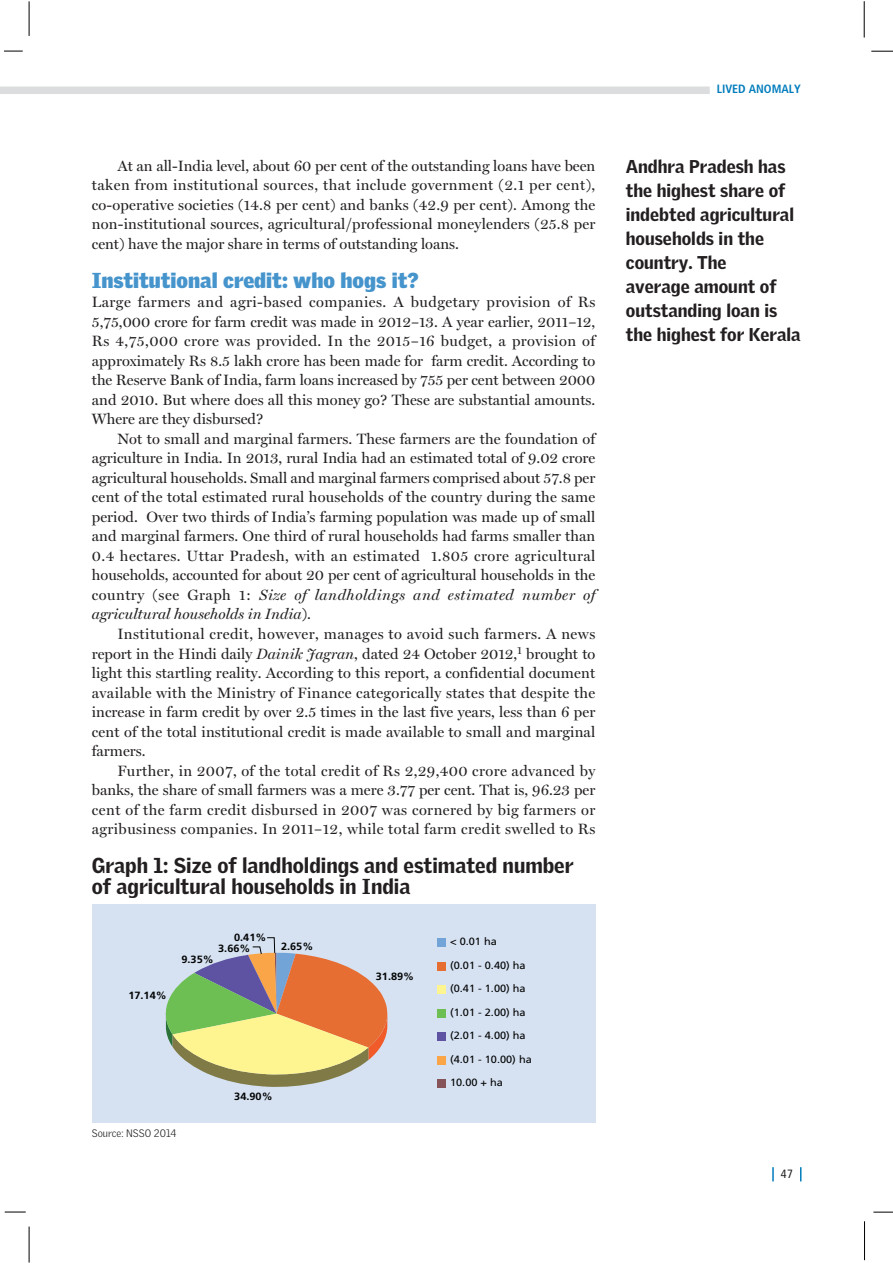
<style>
.page{position:relative;width:893px;height:1263px;background:#fff}
.page>*{position:absolute;margin:0;border:0;box-sizing:border-box;transform-origin:0 0}
.t1{font:900 21px/21px "Griffith Gothic";color:#231f20}
.t2{font:900 21px "Griffith Gothic";color:#4694cc}
.t3{font:900 18px/24px "Griffith Gothic";color:#231f20}
.t4{font:15px/19.5px "Miller Display";letter-spacing:.005em;color:#231f20;text-align:justify}
.t5{font:700 condensed 12px "Frutiger";color:#007cbc}
.t6{font:condensed 12px "Frutiger";color:#231f20}
.t7{font:10.5px "Frutiger";color:#020303;scale:1.04 1}
.t8{font:700 10.5px "Frutiger";color:#020303;scale:1.04 1}
.t9{font:300 10.5px "Griffith Gothic";color:#231f20}
.s1{font-style:italic}
</style>
<div class="page">
<div style="left:92px;top:904px;width:503px;height:219px;background:#d6e2f2"></div>
<svg style="left:165px;top:937px;width:223px;height:150px"></svg>
<div style="left:437px;top:938px;width:9px;height:9px;background:#73a4d8"></div>
<div style="left:437px;top:962px;width:9px;height:8px;background:#e76e33"></div>
<div style="left:437px;top:985px;width:9px;height:9px;background:#fef490"></div>
<div style="left:437px;top:1009px;width:9px;height:8px;background:#6dbf54"></div>
<div style="left:437px;top:1032px;width:9px;height:9px;background:#5e53a3"></div>
<div style="left:437px;top:1056px;width:9px;height:8px;background:#faa648"></div>
<div style="left:437px;top:1079px;width:9px;height:9px;background:#865458"></div>
<div style="left:0;top:86px;width:710px;height:8px;background:#dcddde"></div>
<svg style="left:800px;top:1167px;width:1px;height:14px"></svg>
<svg style="left:772px;top:1167px;width:2px;height:14px"></svg>
<hr style="left:864px;top:1px;width:1px;height:37px;background:#000">
<svg style="left:871px;top:51px;width:21px;height:1px"></svg>
<hr style="left:864px;top:1221px;width:1px;height:39px;background:#000">
<svg style="left:873px;top:1212px;width:19px;height:1px"></svg>
<hr style="left:29px;top:1226px;width:1px;height:36px;background:#000">
<svg style="left:5px;top:1212px;width:21px;height:1px"></svg>
<hr style="left:29px;top:1px;width:1px;height:35px;background:#000">
<svg style="left:4px;top:51px;width:19px;height:1px"></svg>
<p class="t4" style="left:92px;top:157px;width:505px;text-indent:26px">At an all-India level, about 60 per cent of the outstanding loans have been taken from institutional sources, that include government (2.1 per cent), co-operative societies (14.8 per cent) and banks (42.9 per cent). Among the non-institutional sources, agricultural/professional moneylenders (25.8 per cent) have the major share in terms of outstanding loans.</p>
<h1 class="t2" style="left:92px;top:272px;width:328px">Institutional credit: who hogs it?</h1>
<p class="t4" style="left:92px;top:294px;width:505px">Large farmers and agri-based companies. A budgetary provision of Rs 5,75,000 crore for farm credit was made in 2012–13. A year earlier, 2011–12, Rs 4,75,000 crore was provided. In the 2015–16 budget, a provision of approximately Rs 8.5 lakh crore has been made for farm credit. According to the Reserve Bank of India, farm loans increased by 755 per cent between 2000 and 2010. But where does all this money go? These are substantial amounts.<br>Where are they disbursed?</p>
<p class="t4" style="left:92px;top:430px;width:505px;text-indent:26px">Not to small and marginal farmers. These farmers are the foundation of agriculture in India. In 2013, rural India had an estimated total of 9.02 crore agricultural households. Small and marginal farmers comprised about 57.8 per cent of the total estimated rural households of the country during the same period. Over two thirds of India’s farming population was made up of small and marginal farmers. One third of rural households had farms smaller than 0.4 hectares. Uttar Pradesh, with an estimated 1.805 crore agricultural households, accounted for about 20 per cent of agricultural households in the country (see Graph 1: <span class="s1">Size of landholdings and estimated number of agricultural households in India</span>).</p>
<p class="t4" style="left:92px;top:625px;width:505px;text-indent:26px">Institutional credit, however, manages to avoid such farmers. A news report in the Hindi daily <span class="s1">Dainik Jagran</span>, dated 24 October 2012,<sup>1</sup> brought to light this startling reality. According to this report, a confidential document available with the Ministry of Finance categorically states that despite the increase in farm credit by over 2.5 times in the last five years, less than 6 per cent of the total institutional credit is made available to small and marginal farmers.</p>
<p class="t4" style="left:92px;top:762px;width:505px;text-indent:26px">Further, in 2007, of the total credit of Rs 2,29,400 crore advanced by banks, the share of small farmers was a mere 3.77 per cent. That is, 96.23 per cent of the farm credit disbursed in 2007 was cornered by big farmers or agribusiness companies. In 2011–12, while total farm credit swelled to Rs</p>
<h1 class="t1" style="left:92px;top:856px;width:483px">Graph 1: Size of landholdings and estimated number of agricultural households in India</h1>
<p class="t8" style="left:128px;top:991px;width:38px">17.14%</p>
<p class="t8" style="left:234px;top:933px;width:33px">0.41%</p>
<p class="t8" style="left:218px;top:944px;width:33px">3.66%</p>
<p class="t8" style="left:181px;top:955px;width:33px">9.35%</p>
<p class="t8" style="left:281px;top:942px;width:33px">2.65%</p>
<p class="t9" style="left:92px;top:1129px;width:86px">Source: NSSO 2014</p>
<p class="t8" style="left:234px;top:1091px;width:38px">34.90%</p>
<p class="t8" style="left:376px;top:972px;width:38px">31.89%</p>
<p class="t7" style="left:450px;top:937px;width:47px">&lt; 0.01 ha</p>
<p class="t7" style="left:450px;top:961px;width:74px">(0.01 - 0.40) ha</p>
<p class="t7" style="left:450px;top:984px;width:74px">(0.41 - 1.00) ha</p>
<p class="t7" style="left:450px;top:1008px;width:74px">(1.01 - 2.00) ha</p>
<p class="t7" style="left:450px;top:1031px;width:74px">(2.01 - 4.00) ha</p>
<p class="t7" style="left:450px;top:1055px;width:80px">(4.01 - 10.00) ha</p>
<p class="t7" style="left:450px;top:1078px;width:52px">10.00 + ha</p>
<p class="t5" style="left:717px;top:84px;width:86px">LIVED ANOMALY</p>
<p class="t3" style="left:626px;top:156px;width:176px">Andhra Pradesh has the highest share of indebted agricultural households in the country. The<br>average amount of outstanding loan is the highest for Kerala</p>
<p class="t6" style="left:781px;top:1169px;width:14px">47</p>
</div>
